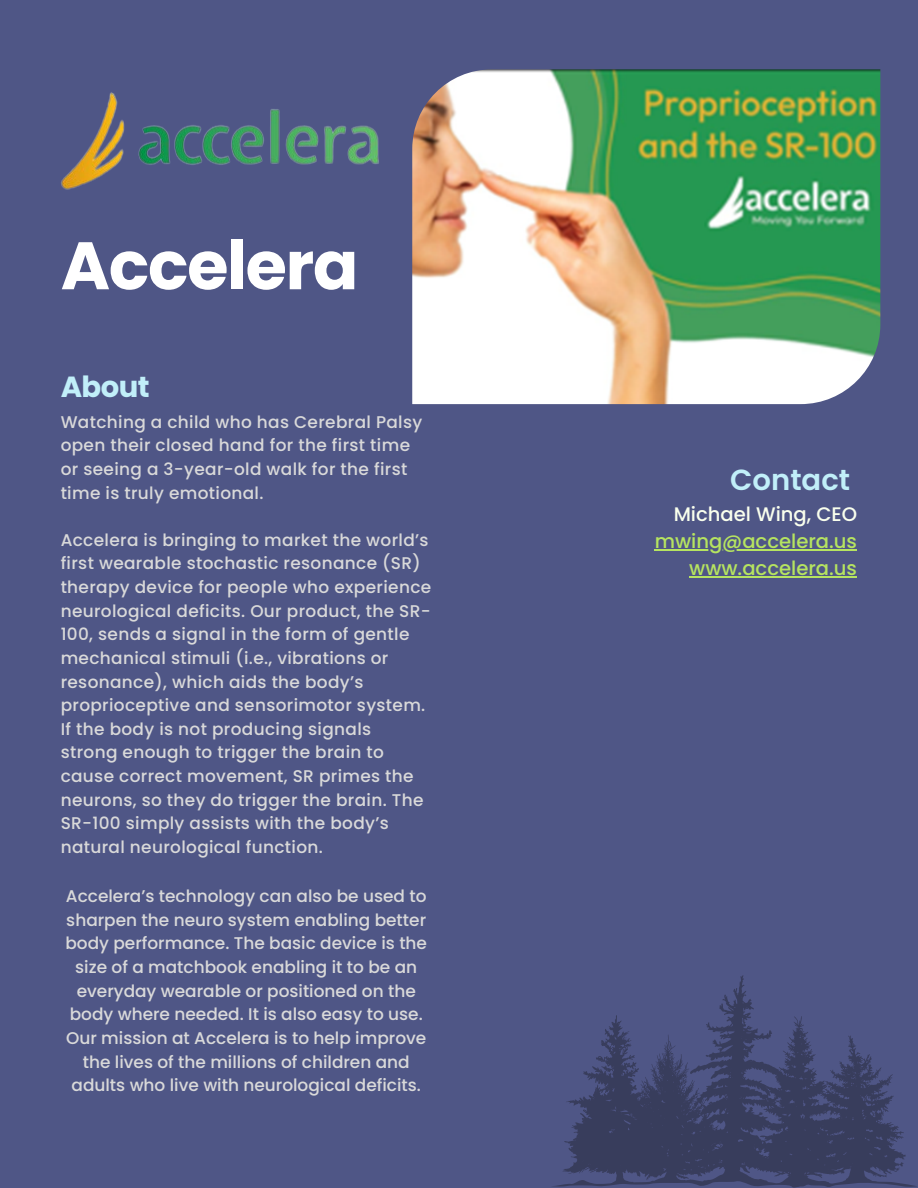
<style>
.page{position:relative;width:918px;height:1188px;background:#4f5686}
.page>*{position:absolute;margin:0;border:0;box-sizing:border-box;transform-origin:0 0}
.t1{font:700 67.05px "Poppins";letter-spacing:-.02em;color:#fff}
.t2{font:600 29.1px "Poppins";color:#c1eff9}
.t3{font:700 29.1px "Poppins";letter-spacing:-.02em;color:#c1eff9}
.t4{font:500 19.5px "Poppins";color:#b6e460}
.t5{font:500 19.5px "Poppins";color:#f9ffed}
.t6{font:500 16.95px/23.7px "Poppins";letter-spacing:.02em;color:#d9d9d9}
.t7{font:500 16.95px/23.7px "Poppins";color:#d9d9d9;text-align:center}
</style>
<div class="page">
<svg style="left:552px;top:975px;width:365px;height:213px"></svg>
<img style="left:61px;top:92px;width:318px;height:98px">
<img style="left:412px;top:69px;width:468px;height:335px">
<hr style="left:655px;top:550px;width:202px;height:1px;background:#b6e460">
<hr style="left:689px;top:577px;width:168px;height:1px;background:#b6e460">
<p class="t1" style="left:61px;top:219px;width:299px">Accelera</p>
<p class="t3" style="left:61px;top:367px;width:90px">About</p>
<p class="t6" style="left:61px;top:410px;width:363px">Watching a child who has Cerebral Palsy open their closed hand for the first time or seeing a 3-year-old walk for the first time is truly emotional.</p>
<p class="t6" style="left:61px;top:528px;width:372px">Accelera is bringing to market the world’s first wearable stochastic resonance (SR) therapy device for people who experience neurological deficits. Our product, the SR-100, sends a signal in the form of gentle mechanical stimuli (i.e., vibrations or resonance), which aids the body’s proprioceptive and sensorimotor system.<br>If the body is not producing signals strong enough to trigger the brain to cause correct movement, SR primes the neurons, so they do trigger the brain. The SR-100 simply assists with the body’s natural neurological function.</p>
<p class="t7" style="left:65px;top:884px;width:363px">Accelera’s technology can also be used to sharpen the neuro system enabling better body performance. The basic device is the size of a matchbook enabling it to be an everyday wearable or positioned on the body where needed. It is also easy to use.<br>Our mission at Accelera is to help improve the lives of the millions of children and adults who live with neurological deficits.</p>
<p class="t2" style="left:730px;top:460px;width:121px">Contact</p>
<p class="t5" style="left:674px;top:501px;width:185px">Michael Wing, CEO</p>
<p class="t4" style="left:655px;top:528px;width:204px">mwing@accelera.us</p>
<p class="t4" style="left:689px;top:555px;width:169px">www.accelera.us</p>
</div>
